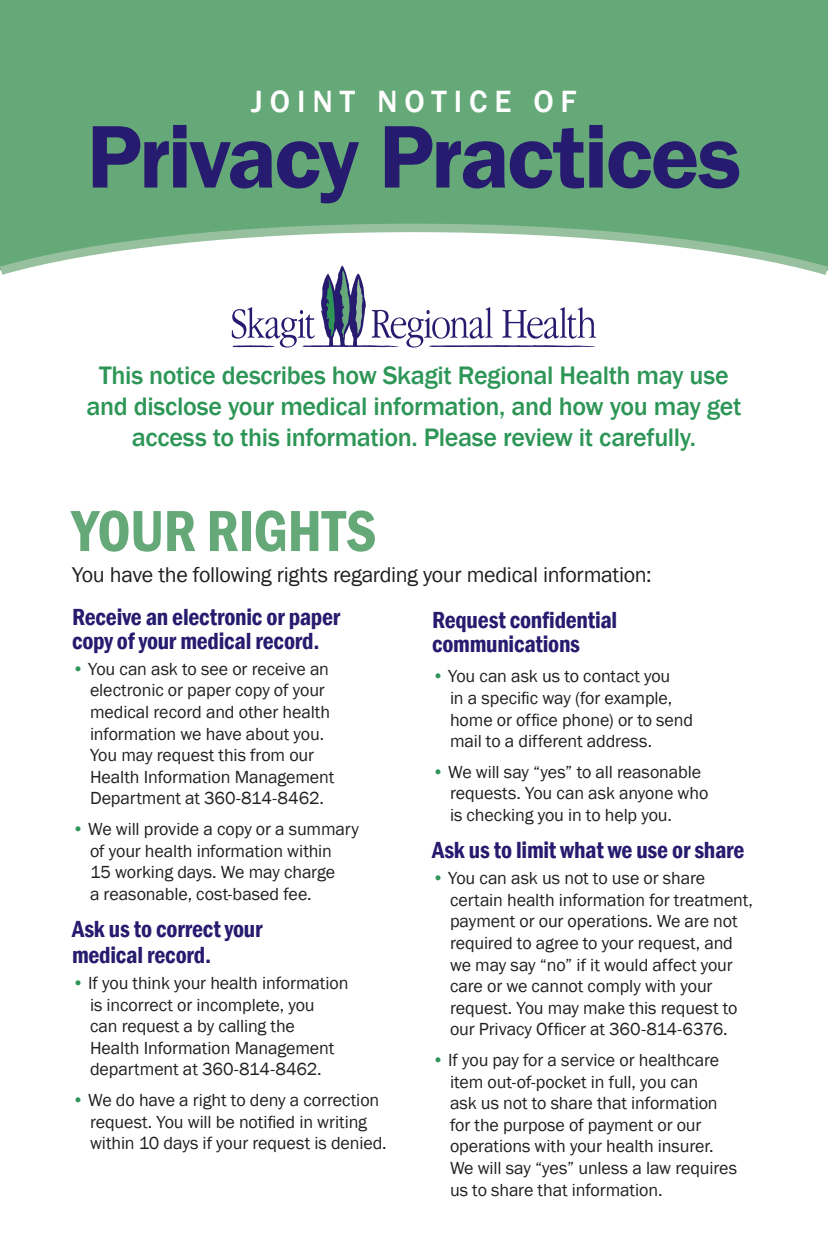
<style>
.page{position:relative;width:828px;height:1260px;background:#fff}
.page>*{position:absolute;margin:0;border:0;box-sizing:border-box;transform-origin:0 0}
.t1{font:600 92px "Franklin Gothic";letter-spacing:-.03em;color:#261b6f}
.t2{font:600 condensed 60px "Franklin Gothic";letter-spacing:-.015em;color:#66a979}
.t3{font:500 31.6px "Franklin Gothic";letter-spacing:.22em;color:#fff}
.t4{font:500 26px/31.2px "Franklin Gothic";letter-spacing:-.015em;color:#2d9657;text-align:center}
.t5{font:600 condensed 24px/24px "Franklin Gothic";letter-spacing:-.01em;color:#261b6f}
.t6{font:22px "Franklin Gothic";letter-spacing:-.015em;color:#231f20}
.t7{font:18px/21.6px "Franklin Gothic";letter-spacing:-.005em;color:#231f20}
.s1{color:#2d9657}
</style>
<div class="page">
<div style="left:0;top:0;width:828px;height:219px;background:#66a979"></div>
<svg style="left:0;top:219px;width:828px;height:56px"></svg>
<svg style="left:232px;top:265px;width:364px;height:83px"></svg>
<p class="t3" style="left:251px;top:82px;width:327px">JOINT NOTICE OF</p>
<p class="t1" style="left:87px;top:100px;width:656px">Privacy Practices</p>
<p class="t4" style="left:87px;top:360px;width:656px">This notice describes how Skagit Regional Health may use and disclose your medical information, and how you may get access to this information. Please review it carefully.</p>
<p class="t2" style="left:72px;top:491px;width:306px">YOUR RIGHTS</p>
<p class="t6" style="left:72px;top:561px;width:581px">You have the following rights regarding your medical information:</p>
<p class="t5" style="left:432px;top:607px;width:187px">Request confidential communications</p>
<p class="t7" style="left:450px;top:666px;width:245px;text-indent:-18px"><span class="s1">•</span> You can ask us to contact you<br>in a specific way (for example, home or office phone) or to send mail to a different address.</p>
<p class="t7" style="left:450px;top:761px;width:260px;text-indent:-18px"><span class="s1">•</span> We will say “yes” to all reasonable requests. You can ask anyone who is checking you in to help you.</p>
<p class="t5" style="left:432px;top:838px;width:314px">Ask us to limit what we use or share</p>
<p class="t7" style="left:450px;top:868px;width:305px;text-indent:-18px"><span class="s1">•</span> You can ask us not to use or share certain health information for treatment, payment or our operations. We are not required to agree to your request, and we may say “no” if it would affect your care or we cannot comply with your request. You may make this request to our Privacy Officer at 360-814-6376.</p>
<p class="t7" style="left:450px;top:1050px;width:289px;text-indent:-18px"><span class="s1">•</span> If you pay for a service or healthcare item out-of-pocket in full, you can<br>ask us not to share that information for the purpose of payment or our operations with your health insurer.<br>We will say “yes” unless a law requires us to share that information.</p>
<p class="t5" style="left:72px;top:605px;width:270px">Receive an electronic or paper copy of your medical record.</p>
<p class="t7" style="left:90px;top:658px;width:246px;text-indent:-18px"><span class="s1">•</span> You can ask to see or receive an electronic or paper copy of your medical record and other health information we have about you.<br>You may request this from our<br>Health Information Management<br>Department at 360-814-8462.</p>
<p class="t7" style="left:90px;top:819px;width:270px;text-indent:-18px"><span class="s1">•</span> We will provide a copy or a summary of your health information within<br>15 working days. We may charge<br>a reasonable, cost-based fee.</p>
<p class="t5" style="left:72px;top:916px;width:192px;line-height:26px">Ask us to correct your medical record.</p>
<p class="t7" style="left:90px;top:973px;width:260px;text-indent:-18px"><span class="s1">•</span> If you think your health information is incorrect or incomplete, you<br>can request a by calling the<br>Health Information Management department at 360-814-8462.</p>
<p class="t7" style="left:90px;top:1090px;width:298px;text-indent:-18px"><span class="s1">•</span> We do have a right to deny a correction request. You will be notified in writing within 10 days if your request is denied.</p>
</div>
